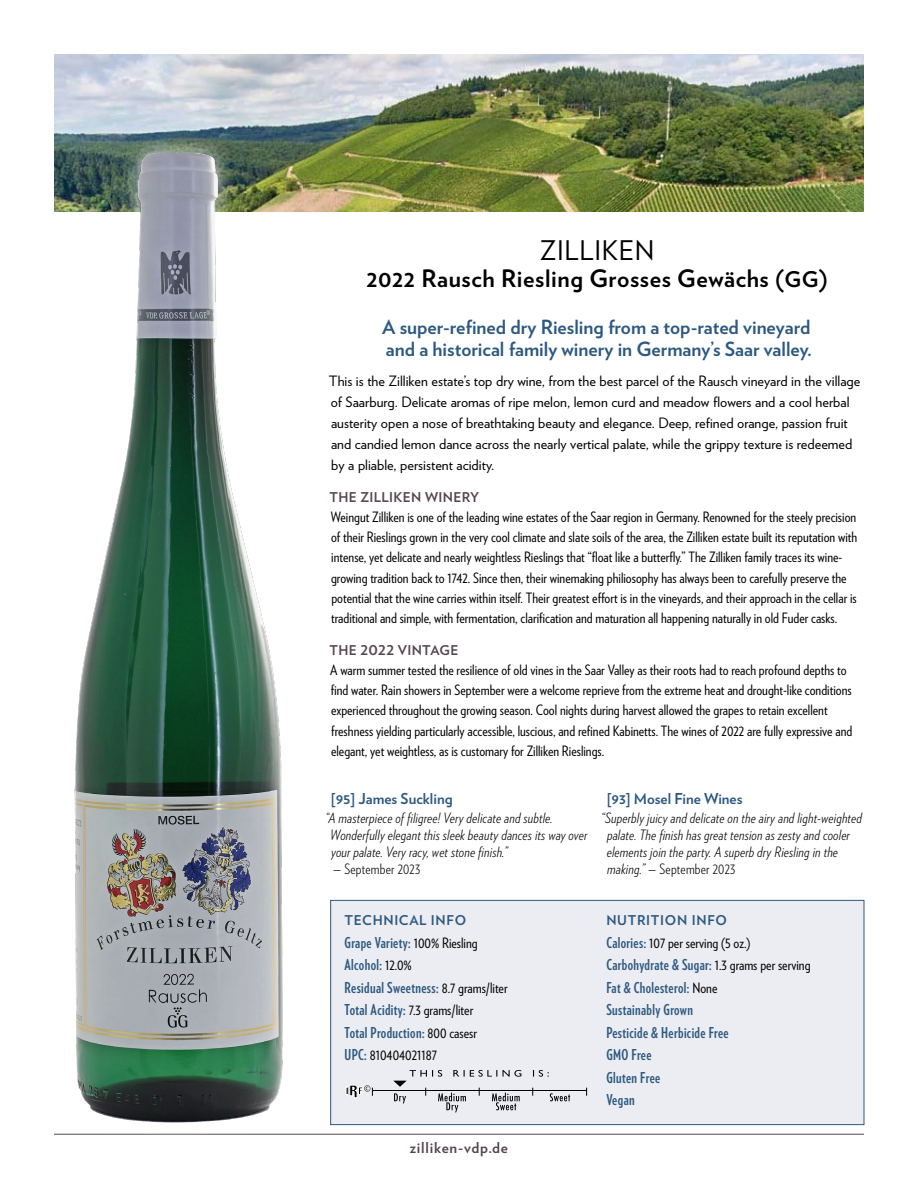
<style>
.page{position:relative;width:918px;height:1188px;background:#fff}
.page>*{position:absolute;margin:0;border:0;box-sizing:border-box;transform-origin:0 0}
.HD_1-V{font:27px "Verlag";letter-spacing:.025em;color:#000}
.HD_1A-V{font:700 24px "Verlag";letter-spacing:.025em;color:#000}
.Subhead_Description{font:700 19.5px/22.5px "Verlag";color:#2d5980}
.Tech_Info_Bullets{font:700 15px "Verlag Compressed";letter-spacing:.025em;color:#2d5980}
.Publication_Name{font:700 15px "Verlag";color:#2d5980}
.t1{font:700 15px "Verlag";letter-spacing:.05em;color:#57454f}
.Text-Verlag_Condensed{font:14.25px/20.2px "Verlag Condensed";color:#000}
.Text-Verlag{font:14.25px/21px "Verlag";color:#000}
.Review_Text{font:italic 300 14.25px/17.2px "Verlag Condensed";letter-spacing:.015em;color:#000}
.Tech_Info_Bullets-2{font:14.25px "Verlag Condensed";color:#000}
.Review_Text-2{font:300 14.25px "Verlag Condensed";letter-spacing:.015em;color:#000}
.subhd_1{font:700 13.5px "Verlag";letter-spacing:.025em;color:#57454f}
.Subhead-Tech_Info{font:700 13.5px "Verlag";letter-spacing:.05em;color:#2d5980}
.Tech_Info_Bullets-3{font:700 13.5px "Verlag";letter-spacing:.05em;color:#2d5980}
.s1{font-family:"Verlag Bold SC900";font-weight:400;font-size:21.6px}
.s2{font-family:"Verlag Bold SC900";font-weight:400}
.s3{font-style:normal}
.s4{font-family:"Verlag Condensed";font-weight:400;font-size:14.25px;color:#000}
.s5{font-family:"Verlag Compressed";font-weight:700;font-size:15px;color:#2d5980}
</style>
<div class="page">
<hr style="left:54px;top:1134px;width:810px;height:1px;background:#57454f">
<img style="left:54px;top:54px;width:810px;height:158px">
<div style="left:331px;top:900px;width:533px;height:225px;background:#ecedf2"></div>
<div style="left:330px;top:900px;width:534px;height:225px;border:1px solid #2d5980"></div>
<svg style="left:346px;top:1085px;width:27px;height:13px"></svg>
<hr style="left:373px;top:1090px;width:214px;height:1px;background:#000">
<svg style="left:393px;top:1070px;width:177px;height:42px"></svg>
<div style="left:54px;top:132px;width:249px;height:1010px;background:#fff;opacity:.75"></div>
<img style="left:68px;top:153px;width:222px;height:981px">
<p class="HD_1-V" style="left:540px;top:230px;width:116px">ZILLIKEN</p>
<p class="HD_1A-V" style="left:366px;top:260px;width:463px">2022 Rausch Riesling Grosses Gewächs (<span class="s1">gg</span><span class="s2">)</span></p>
<p class="Subhead_Description" style="left:382px;top:314px;width:431px">A super-refined dry Riesling from a top-rated vineyard and a historical family winery in Germany’s Saar valley.</p>
<p class="Text-Verlag" style="left:329px;top:370px;width:533px">This is the Zilliken estate’s top dry wine, from the best parcel of the Rausch vineyard in the village of Saarburg. Delicate aromas of ripe melon, lemon curd and meadow flowers and a cool herbal austerity open a nose of breathtaking beauty and elegance. Deep, refined orange, passion fruit and candied lemon dance across the nearly vertical palate, while the grippy texture is redeemed by a pliable, persistent acidity.</p>
<p class="subhd_1" style="left:329px;top:486px;width:151px">THE ZILLIKEN WINERY</p>
<p class="Text-Verlag_Condensed" style="left:331px;top:506px;width:528px">Weingut Zilliken is one of the leading wine estates of the Saar region in Germany. Renowned for the steely precision of their Rieslings grown in the very cool climate and slate soils of the area, the Zilliken estate built its reputation with intense, yet delicate and nearly weightless Rieslings that “float like a butterfly.” The Zilliken family traces its wine&shy;growing tradition back to 1742. Since then, their winemaking philiosophy has always been to carefully preserve the potential that the wine carries within itself. Their greatest effort is in the vineyards, and their approach in the cellar is traditional and simple, with fermentation, clarification and maturation all happening naturally in old Fuder casks.</p>
<p class="subhd_1" style="left:329px;top:639px;width:131px">THE 2022 VINTAGE</p>
<p class="Text-Verlag_Condensed" style="left:330px;top:659px;width:524px">A warm summer tested the resilience of old vines in the Saar Valley as their roots had to reach profound depths to find water. Rain showers in September were a welcome reprieve from the extreme heat and drought-like conditions experienced throughout the growing season. Cool nights during harvest allowed the grapes to retain excellent freshness yielding particularly accessible, luscious, and refined Kabinetts. The wines of 2022 are fully expressive and elegant, yet weightless, as is customary for Zilliken Rieslings.</p>
<p class="Publication_Name" style="left:331px;top:787px;width:123px">[95] James Suckling</p>
<p class="Review_Text" style="left:330px;top:808px;width:259px;text-indent:-5px">“A masterpiece of filigree! Very delicate and subtle.<br>Wonderfully elegant this sleek beauty dances its way over your palate. Very racy, wet stone finish.”</p>
<p class="Review_Text-2" style="left:333px;top:860px;width:89px">— September 2023</p>
<p class="Publication_Name" style="left:607px;top:787px;width:137px">[93] Mosel Fine Wines</p>
<p class="Review_Text" style="left:607px;top:808px;width:257px;text-indent:-6px">“Superbly juicy and delicate on the airy and light-weighted palate. The finish has great tension as zesty and cooler elements join the party. A superb dry Riesling in the making.” <span class="s3">— September 2023</span></p>
<p class="Subhead-Tech_Info" style="left:345px;top:910px;width:123px">TECHNICAL INFO</p>
<p class="Tech_Info_Bullets" style="left:345px;top:931px;width:135px">Grape Variety: <span class="s4">100% Riesling</span></p>
<p class="Tech_Info_Bullets" style="left:345px;top:954px;width:69px">Alcohol: <span class="s4">12.0%</span></p>
<p class="Tech_Info_Bullets" style="left:345px;top:976px;width:165px">Residual Sweetness: <span class="s4">8.7 grams/liter</span></p>
<p class="Tech_Info_Bullets-2" style="left:345px;top:1000px;width:130px"><span class="s5">Total Acidity:</span> 7.3 grams/liter</p>
<p class="Tech_Info_Bullets" style="left:345px;top:1021px;width:134px">Total Production: <span class="s4">800 casesr</span></p>
<p class="Tech_Info_Bullets-2" style="left:345px;top:1045px;width:94px"><span class="s5">UPC:</span> 810404021187</p>
<p class="t1" style="left:410px;top:1135px;width:100px">zilliken-vdp.de</p>
<p class="Tech_Info_Bullets-3" style="left:606px;top:910px;width:122px">NUTRITION INFO</p>
<p class="Tech_Info_Bullets-2" style="left:606px;top:932px;width:146px"><span class="s5">Calories:</span> 107 per serving (5 oz.)</p>
<p class="Tech_Info_Bullets" style="left:606px;top:954px;width:206px">Carbohydrate &amp; Sugar: <span class="s4">1.3 grams per serving</span></p>
<p class="Tech_Info_Bullets" style="left:606px;top:976px;width:113px">Fat &amp; Cholesterol: <span class="s4">None</span></p>
<p class="Tech_Info_Bullets" style="left:606px;top:999px;width:88px">Sustainably Grown</p>
<p class="Tech_Info_Bullets" style="left:606px;top:1021px;width:124px">Pesticide &amp; Herbicide Free</p>
<p class="Tech_Info_Bullets" style="left:606px;top:1044px;width:47px">GMO Free</p>
<p class="Tech_Info_Bullets" style="left:606px;top:1066px;width:56px">Gluten Free</p>
<p class="Tech_Info_Bullets" style="left:606px;top:1089px;width:30px">Vegan</p>
</div>
